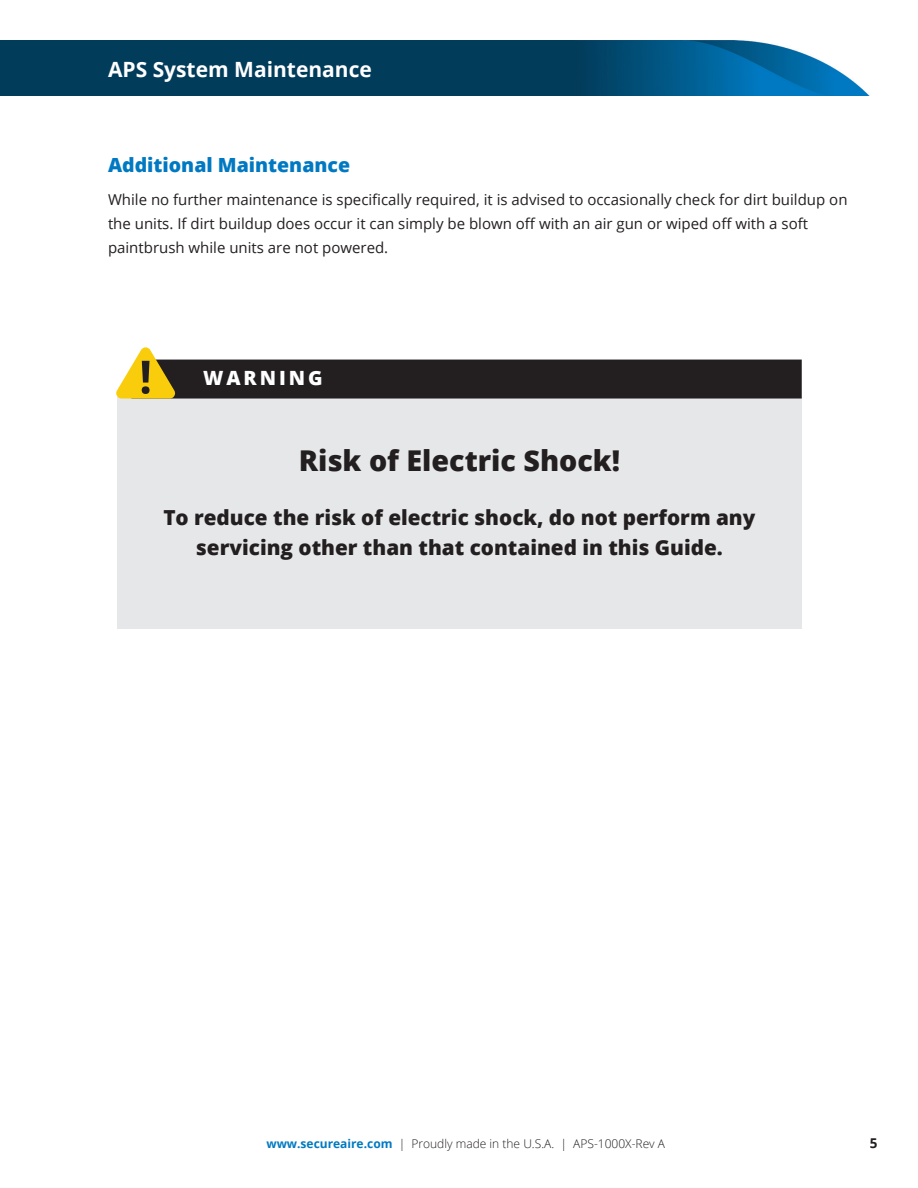
<style>
.page{position:relative;width:918px;height:1188px;background:#fff}
.page>*{position:absolute;margin:0;border:0;box-sizing:border-box;transform-origin:0 0}
.t1{font:800 28.65px "Open Sans";color:#231f20}
.t2{font:700 21px "Open Sans";color:#fff}
.t3{font:800 20.7px/30.3px "Open Sans";color:#231f20;text-align:center}
.t4{font:800 19.65px "Open Sans";letter-spacing:.15em;color:#fff}
.Subhead-2{font:800 19.5px "Open Sans";color:#0079c2}
.Body_Copy{font:15px/24px "Open Sans";color:#231f20}
.t5{font:700 13.5px "Open Sans";color:#231f20}
.t6{font:300 12px "Open Sans";color:#231f20}
.s1{font-weight:700;color:#0079c2}
</style>
<div class="page">
<div style="left:0;top:40px;width:656px;height:56px;background:#023c5b"></div>
<img style="left:598px;top:40px;width:272px;height:56px">
<div style="left:117px;top:397px;width:685px;height:231px;background:#e6e7e9"></div>
<svg style="left:116px;top:347px;width:686px;height:52px"></svg>
<p class="t2" style="left:108px;top:54px;width:265px">APS System Maintenance</p>
<p class="Subhead-2" style="left:108px;top:151px;width:244px">Additional Maintenance</p>
<p class="Body_Copy" style="left:108px;top:188px;width:741px">While no further maintenance is specifically required, it is advised to occasionally check for dirt buildup on the units. If dirt buildup does occur it can simply be blown off with an air gun or wiped off with a soft paintbrush while units are not powered.</p>
<p class="t4" style="left:203px;top:363px;width:121px">WARNING</p>
<p class="t1" style="left:299px;top:438px;width:323px">Risk of Electric Shock!</p>
<p class="t3" style="left:163px;top:501px;width:594px">To reduce the risk of electric shock, do not perform any servicing other than that contained in this Guide.</p>
<p class="t6" style="left:266px;top:1135px;width:400px"><span class="s1">www.secureaire.com</span> | Proudly made in the U.S.A. | APS-1000X-Rev A</p>
<p class="t5" style="left:870px;top:1133px;width:9px">5</p>
</div>
